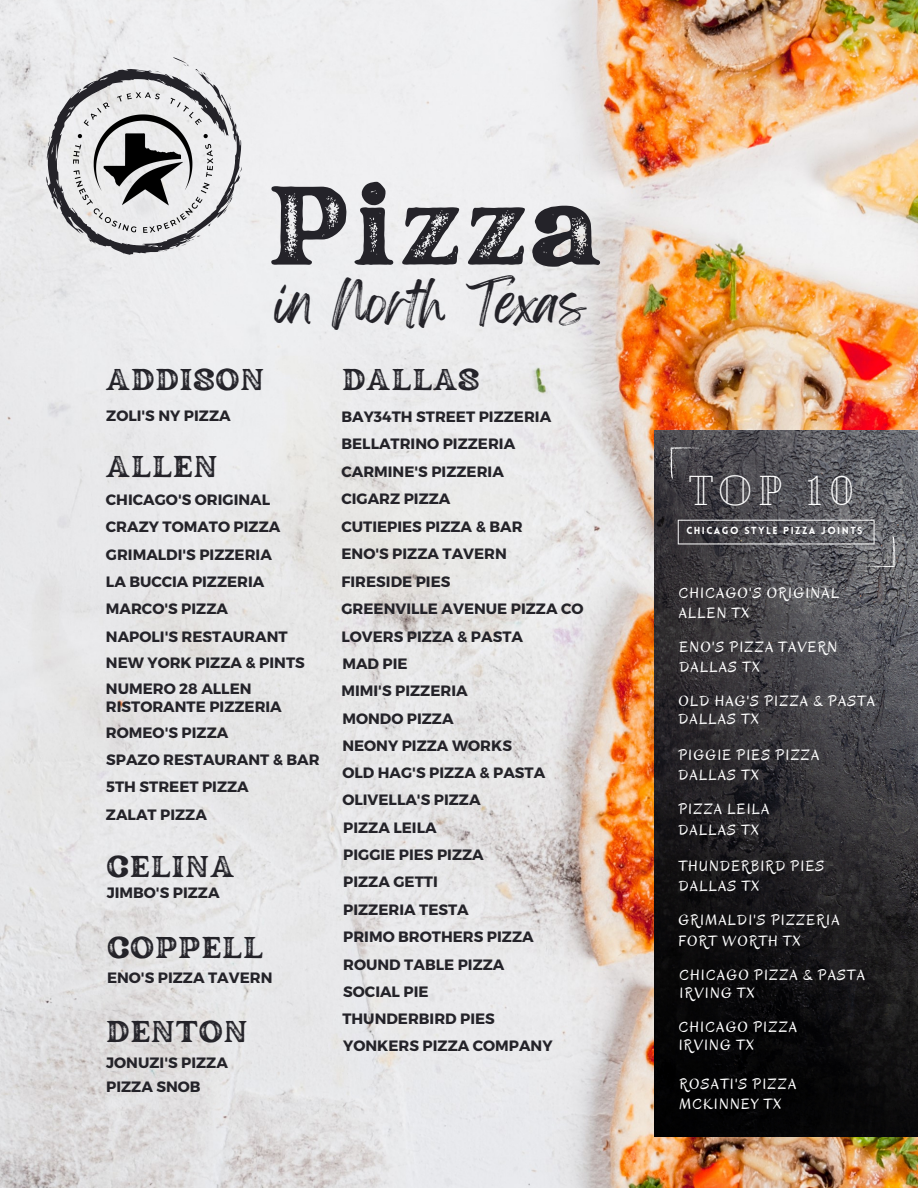
<style>
.page{position:relative;width:918px;height:1188px;background:#fff}
.page>*{position:absolute;margin:0;border:0;box-sizing:border-box;transform-origin:0 0}
.t1{font:111.15px "Rundeck Texture";color:#242329}
.t2{font:47.85px "Feeling Passionate";color:#242329}
.t3{font:41.7px "Cheque";color:#fff}
.t4{font:30px "Rundeck Texture";color:#242329}
.t5{font:700 15px/18px "Montserrat";color:#242329}
.t6{font:15px/20.2px "Oregano";letter-spacing:.09em;color:#fff}
.t7{font:900 10.05px "Lovelo";letter-spacing:.145em;color:#fff}
</style>
<div class="page">
<img style="left:0;top:0;width:918px;height:1188px">
<img style="left:654px;top:430px;width:264px;height:707px">
<svg style="left:671px;top:447px;width:31px;height:32px"></svg>
<svg style="left:678px;top:520px;width:218px;height:48px"></svg>
<svg style="left:46px;top:57px;width:196px;height:198px"></svg>
<h1 class="t1" style="left:265px;top:149px;width:340px">Pizza</h1>
<h2 class="t2" style="left:276px;top:264px;width:311px">in North Texas</h2>
<h3 class="t4" style="left:105px;top:359px;width:161px">ADDISON</h3>
<p class="t5" style="left:106px;top:405px;width:126px">ZOLI'S NY PIZZA</p>
<h3 class="t4" style="left:105px;top:446px;width:114px">ALLEN</h3>
<h3 class="t4" style="left:341px;top:359px;width:140px">DALLAS</h3>
<p class="t5" style="left:341px;top:407px;width:211px">BAY34TH STREET PIZZERIA</p>
<p class="t5" style="left:341px;top:434px;width:175px">BELLATRINO PIZZERIA</p>
<p class="t5" style="left:341px;top:462px;width:164px">CARMINE'S PIZZERIA</p>
<p class="t5" style="left:106px;top:490px;width:166px">CHICAGO'S ORIGINAL</p>
<p class="t5" style="left:341px;top:489px;width:111px">CIGARZ PIZZA</p>
<p class="t5" style="left:106px;top:517px;width:176px">CRAZY TOMATO PIZZA</p>
<p class="t5" style="left:341px;top:517px;width:183px">CUTIEPIES PIZZA &amp; BAR</p>
<p class="t5" style="left:106px;top:545px;width:167px">GRIMALDI'S PIZZERIA</p>
<p class="t5" style="left:341px;top:544px;width:167px">ENO'S PIZZA TAVERN</p>
<p class="t5" style="left:106px;top:572px;width:160px">LA BUCCIA PIZZERIA</p>
<p class="t5" style="left:341px;top:572px;width:111px">FIRESIDE PIES</p>
<p class="t5" style="left:106px;top:599px;width:124px">MARCO'S PIZZA</p>
<p class="t5" style="left:341px;top:599px;width:244px">GREENVILLE AVENUE PIZZA CO</p>
<p class="t5" style="left:106px;top:627px;width:183px">NAPOLI'S RESTAURANT</p>
<p class="t5" style="left:341px;top:627px;width:183px">LOVERS PIZZA &amp; PASTA</p>
<p class="t5" style="left:106px;top:653px;width:200px">NEW YORK PIZZA &amp; PINTS</p>
<p class="t5" style="left:342px;top:654px;width:67px">MAD PIE</p>
<p class="t5" style="left:106px;top:679px;width:177px">NUMERO 28 ALLEN<br>RISTORANTE PIZZERIA</p>
<p class="t5" style="left:341px;top:681px;width:128px">MIMI'S PIZZERIA</p>
<p class="t5" style="left:342px;top:709px;width:113px">MONDO PIZZA</p>
<p class="t5" style="left:106px;top:723px;width:124px">ROMEO'S PIZZA</p>
<p class="t5" style="left:342px;top:736px;width:171px">NEONY PIZZA WORKS</p>
<p class="t5" style="left:106px;top:750px;width:215px">SPAZO RESTAURANT &amp; BAR</p>
<p class="t5" style="left:342px;top:763px;width:204px">OLD HAG'S PIZZA &amp; PASTA</p>
<p class="t5" style="left:106px;top:773px;width:144px;line-height:27.3px">5TH STREET PIZZA<br>ZALAT PIZZA</p>
<p class="t5" style="left:342px;top:790px;width:140px">OLIVELLA'S PIZZA</p>
<p class="t5" style="left:343px;top:818px;width:95px">PIZZA LEILA</p>
<h3 class="t4" style="left:106px;top:846px;width:130px">CELINA</h3>
<p class="t5" style="left:107px;top:883px;width:114px">JIMBO'S PIZZA</p>
<p class="t5" style="left:343px;top:845px;width:142px">PIGGIE PIES PIZZA</p>
<p class="t5" style="left:343px;top:872px;width:96px">PIZZA GETTI</p>
<p class="t5" style="left:343px;top:900px;width:127px">PIZZERIA TESTA</p>
<h3 class="t4" style="left:107px;top:927px;width:158px">COPPELL</h3>
<p class="t5" style="left:107px;top:968px;width:167px">ENO'S PIZZA TAVERN</p>
<p class="t5" style="left:343px;top:927px;width:192px">PRIMO BROTHERS PIZZA</p>
<p class="t5" style="left:343px;top:954px;width:163px">ROUND TABLE PIZZA</p>
<p class="t5" style="left:343px;top:982px;width:87px">SOCIAL PIE</p>
<h3 class="t4" style="left:105px;top:1011px;width:144px">DENTON</h3>
<p class="t5" style="left:106px;top:1050px;width:123px;line-height:24px">JONUZI'S PIZZA<br>PIZZA SNOB</p>
<p class="t5" style="left:342px;top:1009px;width:154px">THUNDERBIRD PIES</p>
<p class="t5" style="left:343px;top:1036px;width:211px">YONKERS PIZZA COMPANY</p>
<h3 class="t3" style="left:689px;top:463px;width:167px">TOP 10</h3>
<p class="t7" style="left:686px;top:527px;width:178px">CHICAGO STYLE PIZZA JOINTS</p>
<p class="t6" style="left:679px;top:583px;width:162px">CHICAGO'S ORIGINAL<br>ALLEN TX</p>
<p class="t6" style="left:679px;top:637px;width:159px">ENO'S PIZZA TAVERN<br>DALLAS TX</p>
<p class="t6" style="left:678px;top:692px;width:198px;line-height:18px">OLD HAG'S PIZZA &amp; PASTA<br>DALLAS TX</p>
<p class="t6" style="left:678px;top:745px;width:142px">PIGGIE PIES PIZZA<br>DALLAS TX</p>
<p class="t6" style="left:678px;top:800px;width:92px">PIZZA LEILA<br>DALLAS TX</p>
<p class="t6" style="left:679px;top:856px;width:147px">THUNDERBIRD PIES<br>DALLAS TX</p>
<p class="t6" style="left:678px;top:911px;width:163px">GRIMALDI'S PIZZERIA<br>FORT WORTH TX</p>
<p class="t6" style="left:679px;top:966px;width:187px;line-height:18px">CHICAGO PIZZA &amp; PASTA<br>IRVING TX</p>
<p class="t6" style="left:679px;top:1018px;width:120px;line-height:18px">CHICAGO PIZZA<br>IRVING TX</p>
<p class="t6" style="left:679px;top:1074px;width:118px">ROSATI'S PIZZA<br>MCKINNEY TX</p>
</div>
